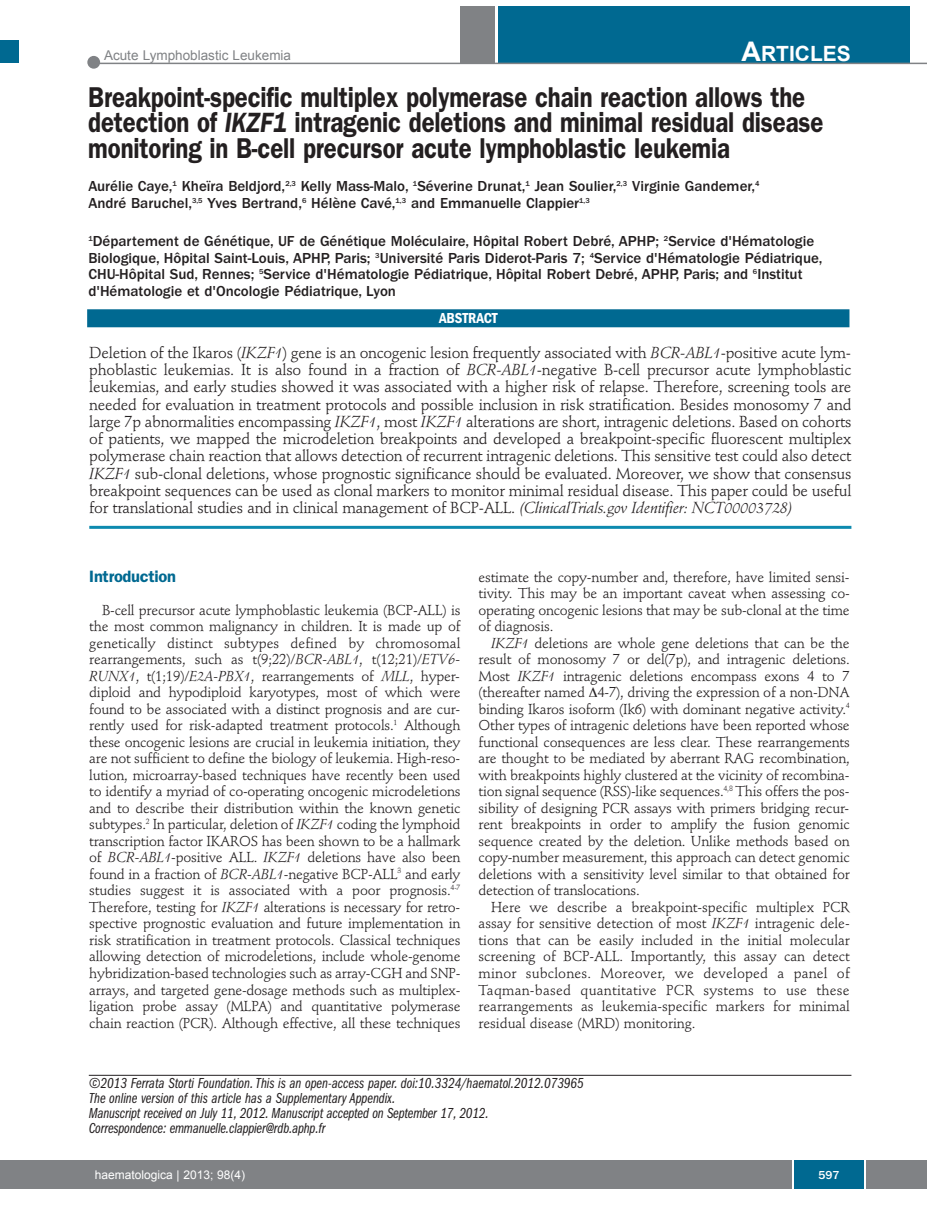
<style>
.page{position:relative;width:927px;height:1225px;background:#fff}
.page>*{position:absolute;margin:0;border:0;box-sizing:border-box;transform-origin:0 0}
.t1{font:600 28.8px/25.5px "Franklin Gothic";letter-spacing:-.005em;color:#231f20;scale:.83 1}
.t2{font:700 21px "Arial";color:#fff}
.t3{font:600 16.5px "Franklin Gothic";letter-spacing:-.015em;color:#006991}
.t4{font:15.75px/17.2px "Stempel Schneidler";letter-spacing:-.015em;color:#231f20;text-align:justify}
.t5{font:500 15px/16.5px "Franklin Gothic";color:#231f20}
.t6{font:15px/15px "Franklin Gothic Book Cmpr Ital";color:#231f20}
.t7{font:600 condensed 15px "Franklin Gothic";letter-spacing:-.005em;color:#fff}
.t8{font:14.25px/16.5px "Stempel Schneidler";letter-spacing:-.015em;color:#231f20;text-align:justify}
.t9{font:13.5px "Arial";color:#808285}
.t10{font:12px "Arial";color:#fff}
.t11{font:500 12px "Franklin Gothic";color:#fff}
.s1{font-size:27px}
.s2{font-style:italic}
</style>
<div class="page">
<div style="left:18px;top:1160px;width:909px;height:28px;background:#808285"></div>
<div style="left:498px;top:6px;width:412px;height:56px;background:#006991"></div>
<div style="left:460px;top:6px;width:34px;height:56px;background:#808285"></div>
<div style="left:87px;top:56px;width:13px;height:13px;background:#808285;border-radius:50%"></div>
<hr style="left:95px;top:63px;width:832px;height:1px;background:#808285">
<div style="left:794px;top:1160px;width:70px;height:28px;background:#006991"></div>
<hr style="left:792px;top:1160px;width:2px;height:28px;background:#fff">
<hr style="left:864px;top:1160px;width:2px;height:28px;background:#fff">
<div style="left:0;top:40px;width:19px;height:22px;background:#006991"></div>
<div style="left:0;top:1160px;width:18px;height:28px;background:#808285"></div>
<hr style="left:89px;top:1075px;width:762px;height:1px;background:#231f20">
<hr style="left:89px;top:526px;width:762px;height:3px;background:#0d8aaf">
<div style="left:87px;top:309px;width:762px;height:18px;background:#006991"></div>
<p class="t9" style="left:104px;top:48px;width:189px">Acute Lymphoblastic Leukemia</p>
<h2 class="t2" style="left:741px;top:42px;width:111px"><span class="s1">A</span>RTICLES</h2>
<h1 class="t1" style="left:88px;top:87px;width:887px">Breakpoint-specific multiplex polymerase chain reaction allows the detection of <span class="s2">IKZF1</span> intragenic deletions and minimal residual disease monitoring in B-cell precursor acute lymphoblastic leukemia</h1>
<p class="t5" style="left:88px;top:179px;width:673px">Aurélie Caye,<sup>1</sup> Kheïra Beldjord,<sup>2,3</sup> Kelly Mass-Malo, <sup>1</sup>Séverine Drunat,<sup>1</sup> Jean Soulier,<sup>2,3</sup> Virginie Gandemer,<sup>4<br></sup>André Baruchel,<sup>3,5</sup> Yves Bertrand,<sup>6</sup> Hélène Cavé,<sup>1,3</sup> and Emmanuelle Clappier<sup>1,3</sup></p>
<p class="t5" style="left:88px;top:234px;width:736px"><sup>1</sup>Département de Génétique, UF de Génétique Moléculaire, Hôpital Robert Debré, APHP; <sup>2</sup>Service d'Hématologie Biologique, Hôpital Saint-Louis, APHP, Paris; <sup>3</sup>Université Paris Diderot-Paris 7; <sup>4</sup>Service d'Hématologie Pédiatrique, CHU-Hôpital Sud, Rennes; <sup>5</sup>Service d'Hématologie Pédiatrique, Hôpital Robert Debré, APHP, Paris; and <sup>6</sup>Institut d'Hématologie et d'Oncologie Pédiatrique, Lyon</p>
<p class="t7" style="left:439px;top:313px;width:60px">ABSTRACT</p>
<p class="t4" style="left:89px;top:345px;width:764px">Deletion of the Ikaros (<span class="s2">IKZF1</span>) gene is an oncogenic lesion frequently associated with <span class="s2">BCR-ABL1</span>-positive acute lym&shy;phoblastic leukemias. It is also found in a fraction of <span class="s2">BCR-ABL1</span>-negative B-cell precursor acute lymphoblastic leukemias, and early studies showed it was associated with a higher risk of relapse. Therefore, screening tools are needed for evaluation in treatment protocols and possible inclusion in risk stratification. Besides monosomy 7 and large 7p abnormalities encompassing <span class="s2">IKZF1</span>, most <span class="s2">IKZF1</span> alterations are short, intragenic deletions. Based on cohorts of patients, we mapped the microdeletion breakpoints and developed a breakpoint-specific fluorescent multiplex polymerase chain reaction that allows detection of recurrent intragenic deletions. This sensitive test could also detect <span class="s2">IKZF1</span> sub-clonal deletions, whose prognostic significance should be evaluated. Moreover, we show that consensus breakpoint sequences can be used as clonal markers to monitor minimal residual disease. This paper could be useful for translational studies and in clinical management of BCP-ALL. <span class="s2">(ClinicalTrials.gov Identifier: NCT00003728)</span></p>
<p class="t3" style="left:89px;top:570px;width:88px">Introduction</p>
<p class="t8" style="left:89px;top:603px;width:373px;text-indent:13px">B-cell precursor acute lymphoblastic leukemia (BCP-ALL) is the most common malignancy in children. It is made up of genetically distinct subtypes defined by chromosomal rearrangements, such as t(9;22)/<span class="s2">BCR-ABL1</span>, t(12;21)/<span class="s2">ETV6- RUNX1</span>, t(1;19)/<span class="s2">E2A-PBX1</span>, rearrangements of <span class="s2">MLL</span>, hyper&shy;diploid and hypodiploid karyotypes, most of which were found to be associated with a distinct prognosis and are cur&shy;rently used for risk-adapted treatment protocols.<sup>1</sup> Although these oncogenic lesions are crucial in leukemia initiation, they are not sufficient to define the biology of leukemia. High-reso&shy;lution, microarray-based techniques have recently been used to identify a myriad of co-operating oncogenic microdeletions and to describe their distribution within the known genetic subtypes.<sup>2</sup> In particular, deletion of <span class="s2">IKZF1</span> coding the lymphoid transcription factor IKAROS has been shown to be a hallmark of <span class="s2">BCR-ABL1</span>-positive ALL. <span class="s2">IKZF1</span> deletions have also been found in a fraction of <span class="s2">BCR-ABL1</span>-negative BCP-ALL<sup>3</sup> and early studies suggest it is associated with a poor prognosis.<sup>4-7<br></sup>Therefore, testing for <span class="s2">IKZF1</span> alterations is necessary for retro&shy;spective prognostic evaluation and future implementation in risk stratification in treatment protocols. Classical techniques allowing detection of microdeletions, include whole-genome hybridization-based technologies such as array-CGH and SNP&shy;arrays, and targeted gene-dosage methods such as multiplex&shy;ligation probe assay (MLPA) and quantitative polymerase chain reaction (PCR). Although effective, all these techniques</p>
<p class="t8" style="left:479px;top:570px;width:373px">estimate the copy-number and, therefore, have limited sensi&shy;tivity. This may be an important caveat when assessing co&shy;operating oncogenic lesions that may be sub-clonal at the time of diagnosis.</p>
<p class="t8" style="left:479px;top:636px;width:373px;text-indent:13px"><span class="s2">IKZF1</span> deletions are whole gene deletions that can be the result of monosomy 7 or del(7p), and intragenic deletions.<br>Most <span class="s2">IKZF1</span> intragenic deletions encompass exons 4 to 7 (thereafter named 4-7), driving the expression of a non-DNA binding Ikaros isoform (Ik6) with dominant negative activity.<sup>4<br></sup>Other types of intragenic deletions have been reported whose functional consequences are less clear. These rearrangements are thought to be mediated by aberrant RAG recombination, with breakpoints highly clustered at the vicinity of recombina&shy;tion signal sequence (RSS)-like sequences.<sup>4,8</sup> This offers the pos&shy;sibility of designing PCR assays with primers bridging recur&shy;rent breakpoints in order to amplify the fusion genomic sequence created by the deletion. Unlike methods based on copy-number measurement, this approach can detect genomic deletions with a sensitivity level similar to that obtained for detection of translocations.</p>
<p class="t8" style="left:479px;top:900px;width:373px;text-indent:13px">Here we describe a breakpoint-specific multiplex PCR assay for sensitive detection of most <span class="s2">IKZF1</span> intragenic dele&shy;tions that can be easily included in the initial molecular screening of BCP-ALL. Importantly, this assay can detect minor subclones. Moreover, we developed a panel of Taqman-based quantitative PCR systems to use these rearrangements as leukemia-specific markers for minimal residual disease (MRD) monitoring.</p>
<p class="t6" style="left:89px;top:1077px;width:497px">©2013 Ferrata Storti Foundation.This is an open-access paper. doi:10.3324/haematol.2012.073965<br>The online version of this article has a Supplementary Appendix.<br>Manuscript received on July 11, 2012. Manuscript accepted on September 17, 2012.<br>Correspondence: emmanuelle.clappier@rdb.aphp.fr</p>
<p class="t10" style="left:95px;top:1167px;width:152px">haematologica | 2013; 98(4)</p>
<p class="t11" style="left:818px;top:1170px;width:23px">597</p>
</div>
